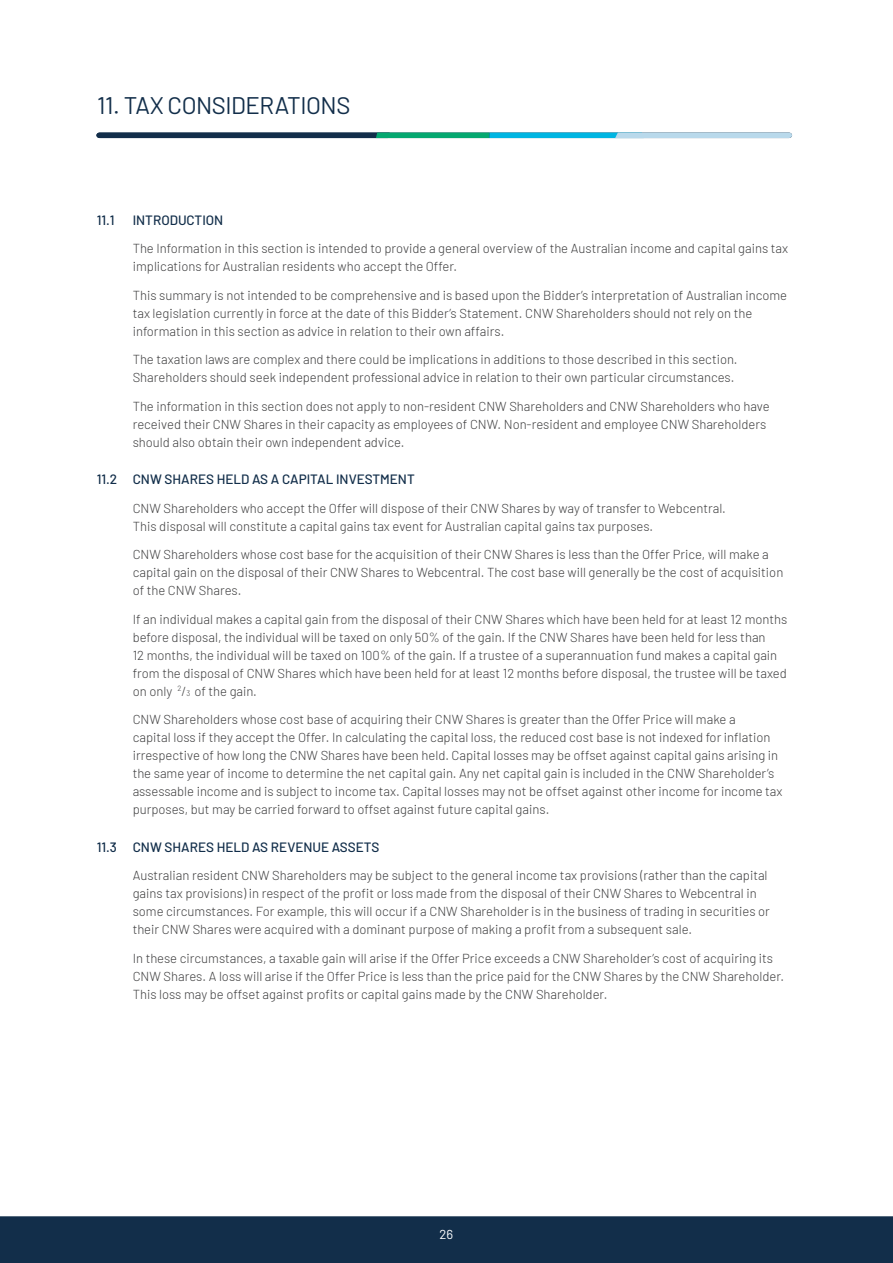
<style>
.page{position:relative;width:893px;height:1263px;background:#fff}
.page>*{position:absolute;margin:0;border:0;box-sizing:border-box;transform-origin:0 0}
.t1{font:24px "Barlow";letter-spacing:-.02em;color:#122e4a}
._1_1_header{font:500 13.5px "Barlow";color:#122e4a}
._1_1_Paragraph{font:300 13.05px/18px "Barlow";color:#3e3e3f}
.t2{font:13.05px "Barlow";color:#fff}
.s1{font-size:7.65px}
</style>
<div class="page">
<svg style="left:96px;top:133px;width:696px;height:5px"></svg>
<div style="left:0;top:1216px;width:893px;height:47px;background:#122e4a"></div>
<p class="t1" style="left:97px;top:88px;width:255px">11. TAX CONSIDERATIONS</p>
<p class="_1_1_header" style="left:97px;top:210px;width:20px">11.1</p>
<p class="_1_1_header" style="left:133px;top:210px;width:92px">INTRODUCTION</p>
<p class="_1_1_Paragraph" style="left:133px;top:238px;width:657px">The Information in this section is intended to provide a general overview of the Australian income and capital gains tax implications for Australian residents who accept the Offer.</p>
<p class="_1_1_Paragraph" style="left:133px;top:285px;width:656px">This summary is not intended to be comprehensive and is based upon the Bidder’s interpretation of Australian income tax legislation currently in force at the date of this Bidder’s Statement. CNW Shareholders should not rely on the information in this section as advice in relation to their own affairs.</p>
<p class="_1_1_Paragraph" style="left:133px;top:349px;width:606px">The taxation laws are complex and there could be implications in additions to those described in this section.<br>Shareholders should seek independent professional advice in relation to their own particular circumstances.</p>
<p class="_1_1_Paragraph" style="left:133px;top:396px;width:638px">The information in this section does not apply to non-resident CNW Shareholders and CNW Shareholders who have received their CNW Shares in their capacity as employees of CNW. Non-resident and employee CNW Shareholders should also obtain their own independent advice.</p>
<p class="_1_1_header" style="left:97px;top:469px;width:320px">11.2 CNW SHARES HELD AS A CAPITAL INVESTMENT</p>
<p class="_1_1_Paragraph" style="left:133px;top:498px;width:595px">CNW Shareholders who accept the Offer will dispose of their CNW Shares by way of transfer to Webcentral.<br>This disposal will constitute a capital gains tax event for Australian capital gains tax purposes.</p>
<p class="_1_1_Paragraph" style="left:133px;top:544px;width:652px">CNW Shareholders whose cost base for the acquisition of their CNW Shares is less than the Offer Price, will make a capital gain on the disposal of their CNW Shares to Webcentral. The cost base will generally be the cost of acquisition of the CNW Shares.</p>
<p class="_1_1_Paragraph" style="left:133px;top:609px;width:656px">If an individual makes a capital gain from the disposal of their CNW Shares which have been held for at least 12 months before disposal, the individual will be taxed on only 50% of the gain. If the CNW Shares have been held for less than<br>12 months, the individual will be taxed on 100% of the gain. If a trustee of a superannuation fund makes a capital gain from the disposal of CNW Shares which have been held for at least 12 months before disposal, the trustee will be taxed on only <sup>2</sup>/<span class="s1">3</span> of the gain.</p>
<p class="_1_1_Paragraph" style="left:133px;top:709px;width:651px">CNW Shareholders whose cost base of acquiring their CNW Shares is greater than the Offer Price will make a<br>capital loss if they accept the Offer. In calculating the capital loss, the reduced cost base is not indexed for inflation irrespective of how long the CNW Shares have been held. Capital losses may be offset against capital gains arising in the same year of income to determine the net capital gain. Any net capital gain is included in the CNW Shareholder’s assessable income and is subject to income tax. Capital losses may not be offset against other income for income tax purposes, but may be carried forward to offset against future capital gains.</p>
<p class="_1_1_header" style="left:97px;top:837px;width:284px">11.3 CNW SHARES HELD AS REVENUE ASSETS</p>
<p class="_1_1_Paragraph" style="left:133px;top:865px;width:639px">Australian resident CNW Shareholders may be subject to the general income tax provisions (rather than the capital gains tax provisions) in respect of the profit or loss made from the disposal of their CNW Shares to Webcentral in some circumstances. For example, this will occur if a CNW Shareholder is in the business of trading in securities or their CNW Shares were acquired with a dominant purpose of making a profit from a subsequent sale.</p>
<p class="_1_1_Paragraph" style="left:133px;top:948px;width:653px">In these circumstances, a taxable gain will arise if the Offer Price exceeds a CNW Shareholder’s cost of acquiring its<br>CNW Shares. A loss will arise if the Offer Price is less than the price paid for the CNW Shares by the CNW Shareholder.<br>This loss may be offset against profits or capital gains made by the CNW Shareholder.</p>
<p class="t2" style="left:440px;top:1225px;width:15px">26</p>
</div>
